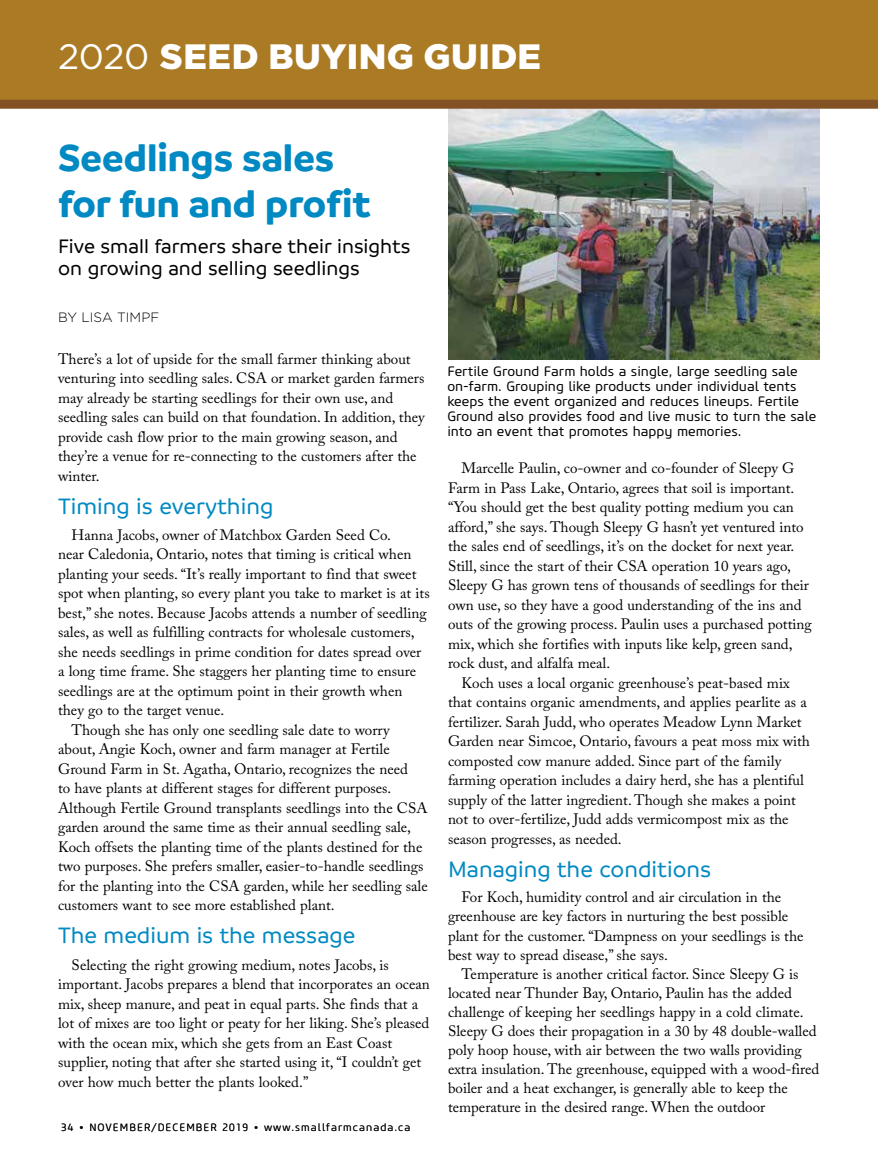
<style>
.page{position:relative;width:878px;height:1161px;background:#fff}
.page>*{position:absolute;margin:0;border:0;box-sizing:border-box;transform-origin:0 0}
.t1{font:700 40.5px/45.8px "Branding";color:#0089c2}
.t2{font:900 35.25px "Gotham";letter-spacing:.01em;color:#fff}
.t3{font:500 24px "Branding";color:#0089c2}
.t4{font:500 21px/22.5px "Branding";color:#000}
.t5{font:15px/19.5px "Adobe Caslon Pro";color:#000}
.t6{font:13.5px/15px "Core Sans M45";color:#000}
.t7{font:300 13.5px "Gotham";color:#000}
.t8{font:300 10.5px "Core Sans M35";letter-spacing:.1em;color:#000}
.s1{font-weight:400}
</style>
<div class="page">
<img style="left:448px;top:109px;width:371px;height:251px">
<div style="left:0;top:0;width:878px;height:102px;background:#aa7b24"></div>
<div style="left:0;top:100px;width:878px;height:9px;background:#825224"></div>
<h2 class="t2" style="left:58px;top:32px;width:484px"><span class="s1">2020</span> SEED BUYING GUIDE</h2>
<h1 class="t1" style="left:58px;top:135px;width:314px">Seedlings sales for fun and profit</h1>
<h3 class="t4" style="left:58px;top:235px;width:354px">Five small farmers share their insights on growing and selling seedlings</h3>
<p class="t7" style="left:58px;top:309px;width:103px">BY LISA TIMPF</p>
<p class="t5" style="left:58px;top:349px;width:368px">There’s a lot of upside for the small farmer thinking about venturing into seedling sales. CSA or market garden farmers may already be starting seedlings for their own use, and seedling sales can build on that foundation. In addition, they provide cash flow prior to the main growing season, and they’re a venue for re-connecting to the customers after the winter.</p>
<h3 class="t3" style="left:58px;top:493px;width:217px">Timing is everything</h3>
<p class="t5" style="left:72px;top:525px;width:321px">Hanna Jacobs, owner of Matchbox Garden Seed Co.</p>
<p class="t5" style="left:58px;top:544px;width:355px">near Caledonia, Ontario, notes that timing is critical when</p>
<p class="t5" style="left:58px;top:564px;width:360px">planting your seeds. “It’s really important to find that sweet</p>
<p class="t5" style="left:58px;top:583px;width:373px">spot when planting, so every plant you take to market is at its</p>
<p class="t5" style="left:58px;top:603px;width:370px">best,” she notes. Because Jacobs attends a number of seedling</p>
<p class="t5" style="left:58px;top:622px;width:358px">sales, as well as fulfilling contracts for wholesale customers,</p>
<p class="t5" style="left:58px;top:642px;width:365px">she needs seedlings in prime condition for dates spread over</p>
<p class="t5" style="left:58px;top:661px;width:359px">a long time frame. She staggers her planting time to ensure</p>
<p class="t5" style="left:58px;top:681px;width:346px">seedlings are at the optimum point in their growth when</p>
<p class="t5" style="left:58px;top:700px;width:168px">they go to the target venue.</p>
<p class="t5" style="left:72px;top:720px;width:319px">Though she has only one seedling sale date to worry</p>
<p class="t5" style="left:58px;top:739px;width:333px">about, Angie Koch, owner and farm manager at Fertile</p>
<p class="t5" style="left:58px;top:759px;width:351px">Ground Farm in St. Agatha, Ontario, recognizes the need</p>
<p class="t5" style="left:58px;top:778px;width:335px">to have plants at different stages for different purposes.</p>
<p class="t5" style="left:58px;top:798px;width:371px">Although Fertile Ground transplants seedlings into the CSA</p>
<p class="t5" style="left:58px;top:817px;width:354px">garden around the same time as their annual seedling sale,</p>
<p class="t5" style="left:58px;top:837px;width:366px">Koch offsets the planting time of the plants destined for the</p>
<p class="t5" style="left:58px;top:856px;width:367px">two purposes. She prefers smaller, easier-to-handle seedlings</p>
<p class="t5" style="left:58px;top:876px;width:371px">for the planting into the CSA garden, while her seedling sale</p>
<p class="t5" style="left:58px;top:895px;width:278px">customers want to see more established plant.</p>
<h3 class="t3" style="left:58px;top:923px;width:299px">The medium is the message</h3>
<p class="t5" style="left:58px;top:955px;width:373px;text-indent:14px">Selecting the right growing medium, notes Jacobs, is important. Jacobs prepares a blend that incorporates an ocean mix, sheep manure, and peat in equal parts. She finds that a lot of mixes are too light or peaty for her liking. She’s pleased with the ocean mix, which she gets from an East Coast supplier, noting that after she started using it, “I couldn’t get over how much better the plants looked.”</p>
<p class="t8" style="left:61px;top:1120px;width:351px">34 • NOVEMBER/DECEMBER 2019 • www.smallfarmcanada.ca</p>
<p class="t6" style="left:447px;top:364px;width:370px">Fertile Ground Farm holds a single, large seedling sale on-farm. Grouping like products under individual tents keeps the event organized and reduces lineups. Fertile Ground also provides food and live music to turn the sale into an event that promotes happy memories.</p>
<p class="t5" style="left:448px;top:458px;width:365px;text-indent:14px">Marcelle Paulin, co-owner and co-founder of Sleepy G Farm in Pass Lake, Ontario, agrees that soil is important. “You should get the best quality potting medium you can afford,” she says. Though Sleepy G hasn’t yet ventured into the sales end of seedlings, it’s on the docket for next year.<br>Still, since the start of their CSA operation 10 years ago, Sleepy G has grown tens of thousands of seedlings for their own use, so they have a good understanding of the ins and outs of the growing process. Paulin uses a purchased potting mix, which she fortifies with inputs like kelp, green sand, rock dust, and alfalfa meal.</p>
<p class="t5" style="left:448px;top:673px;width:363px;text-indent:14px">Koch uses a local organic greenhouse’s peat-based mix that contains organic amendments, and applies pearlite as a fertilizer. Sarah Judd, who operates Meadow Lynn Market Garden near Simcoe, Ontario, favours a peat moss mix with composted cow manure added. Since part of the family farming operation includes a dairy herd, she has a plentiful supply of the latter ingredient. Though she makes a point not to over-fertilize, Judd adds vermicompost mix as the season progresses, as needed.</p>
<h3 class="t3" style="left:448px;top:856px;width:265px">Managing the conditions</h3>
<p class="t5" style="left:448px;top:888px;width:357px;line-height:19px;text-indent:14px">For Koch, humidity control and air circulation in the greenhouse are key factors in nurturing the best possible plant for the customer. “Dampness on your seedlings is the best way to spread disease,” she says.</p>
<p class="t5" style="left:448px;top:964px;width:373px;line-height:19px;text-indent:14px">Temperature is another critical factor. Since Sleepy G is located near Thunder Bay, Ontario, Paulin has the added challenge of keeping her seedlings happy in a cold climate.<br>Sleepy G does their propagation in a 30 by 48 double-walled poly hoop house, with air between the two walls providing extra insulation. The greenhouse, equipped with a wood-fired boiler and a heat exchanger, is generally able to keep the temperature in the desired range. When the outdoor</p>
</div>
